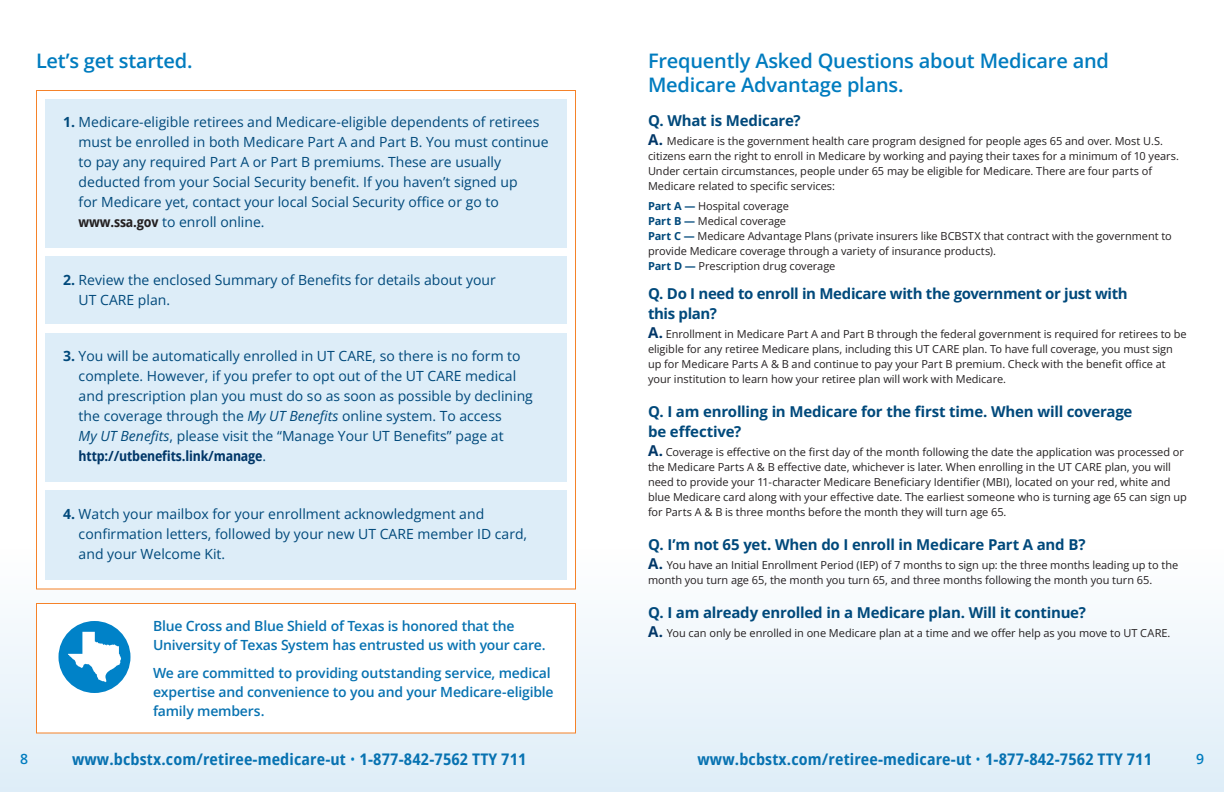
<style>
.page{position:relative;width:1224px;height:792px;background:#fff}
.page>*{position:absolute;margin:0;border:0;box-sizing:border-box;transform-origin:0 0}
.t1{font:600 20px/24px "Open Sans";letter-spacing:-.01em;color:#007cbf}
.t2{font:700 semi-condensed 16px "Open Sans";letter-spacing:.01em;color:#0772b1}
.t3{font:700 15px/20px "Open Sans";letter-spacing:-.015em;color:#00497b}
.t4{font:14px/20px "Open Sans";color:#00497b}
.t5{font:600 14px/19px "Open Sans";letter-spacing:-.015em;color:#0772b1}
.t6{font:600 14px "Open Sans";color:#007cbf}
.t7{font:11px/15px "Open Sans";letter-spacing:-.005em;color:#231f20}
.s1{font-weight:700}
.s2{font-weight:700;font-stretch:semi-condensed;color:#231f20}
.s3{font-style:italic}
.s4{font-weight:700;font-stretch:semi-condensed;color:#003667}
.s5{font-weight:700;font-size:15px;color:#003667}
.s6{font-weight:700;color:#00497b}
.s7{font-weight:300;color:#007cbf}
</style>
<div class="page">
<div style="left:0;top:549px;width:612px;height:243px;background:linear-gradient(to bottom,#fefefe,#deedf8)"></div>
<div style="left:612px;top:549px;width:612px;height:243px;background:linear-gradient(to bottom,#fefefe,#deedf8)"></div>
<div style="left:36px;top:90px;width:540px;height:500px;background:#fff;border:1px solid #f58229"></div>
<div style="left:36px;top:603px;width:540px;height:131px;background:#fff;border:1px solid #f58229"></div>
<div style="left:45px;top:99px;width:522px;height:149px;background:#ddedf8"></div>
<div style="left:45px;top:256px;width:522px;height:68px;background:#ddedf8"></div>
<div style="left:45px;top:490px;width:522px;height:90px;background:#ddedf8"></div>
<div style="left:45px;top:333px;width:522px;height:149px;background:#ddedf8"></div>
<div style="left:58px;top:621px;width:72px;height:72px;background:#0082c8;border-radius:50%"></div>
<svg style="left:68px;top:632px;width:53px;height:50px"></svg>
<h1 class="t1" style="left:36px;top:49px;width:158px">Let’s get started.</h1>
<p class="t4" style="left:79px;top:112px;width:472px;text-indent:-16px"><span class="s1">1.</span> Medicare-eligible retirees and Medicare-eligible dependents of retirees must be enrolled in both Medicare Part A and Part B. You must continue to pay any required Part A or Part B premiums. These are usually deducted from your Social Security benefit. If you haven’t signed up<br>for Medicare yet, contact your local Social Security office or go to <span class="s2">www.ssa.gov</span> to enroll online.</p>
<p class="t4" style="left:79px;top:269px;width:419px;text-indent:-16px"><span class="s1">2.</span> Review the enclosed Summary of Benefits for details about your<br>UT CARE plan.</p>
<p class="t4" style="left:79px;top:346px;width:456px;text-indent:-16px"><span class="s1">3.</span> You will be automatically enrolled in UT CARE, so there is no form to complete. However, if you prefer to opt out of the UT CARE medical and prescription plan you must do so as soon as possible by declining the coverage through the <span class="s3">My UT Benefits</span> online system. To access<br><span class="s3">My UT Benefits</span>, please visit the “Manage Your UT Benefits” page at <span class="s4">http://utbenefits.link/manage</span>.</p>
<p class="t4" style="left:79px;top:503px;width:450px;text-indent:-16px"><span class="s1">4.</span> Watch your mailbox for your enrollment acknowledgment and confirmation letters, followed by your new UT CARE member ID card, and your Welcome Kit.</p>
<p class="t5" style="left:153px;top:616px;width:394px">Blue Cross and Blue Shield of Texas is honored that the<br>University of Texas System has entrusted us with your care.</p>
<p class="t5" style="left:153px;top:663px;width:402px">We are committed to providing outstanding service, medical expertise and convenience to you and your Medicare-eligible family members.</p>
<h1 class="t1" style="left:648px;top:49px;width:463px">Frequently Asked Questions about Medicare and<br>Medicare Advantage plans.</h1>
<h3 class="t3" style="left:648px;top:110px;width:154px">Q. What is Medicare?</h3>
<p class="t7" style="left:648px;top:134px;width:533px"><span class="s5">A.</span> Medicare is the government health care program designed for people ages 65 and over. Most U.S. citizens earn the right to enroll in Medicare by working and paying their taxes for a minimum of 10 years.<br>Under certain circumstances, people under 65 may be eligible for Medicare. There are four parts of Medicare related to specific services:</p>
<p class="t7" style="left:648px;top:198px;width:525px"><span class="s6">Part A —</span> Hospital coverage<br><span class="s6">Part B —</span> Medical coverage<br><span class="s6">Part C —</span> Medicare Advantage Plans (private insurers like BCBSTX that contract with the government to provide Medicare coverage through a variety of insurance products).<br><span class="s6">Part D —</span> Prescription drug coverage</p>
<h3 class="t3" style="left:648px;top:283px;width:481px">Q. Do I need to enroll in Medicare with the government or just with this plan?</h3>
<p class="t7" style="left:648px;top:327px;width:540px"><span class="s5">A.</span> Enrollment in Medicare Part A and Part B through the federal government is required for retirees to be eligible for any retiree Medicare plans, including this UT CARE plan. To have full coverage, you must sign up for Medicare Parts A &amp; B and continue to pay your Part B premium. Check with the benefit office at your institution to learn how your retiree plan will work with Medicare.</p>
<h3 class="t3" style="left:648px;top:401px;width:486px">Q. I am enrolling in Medicare for the first time. When will coverage be effective?</h3>
<p class="t7" style="left:648px;top:445px;width:540px"><span class="s5">A.</span> Coverage is effective on the first day of the month following the date the application was processed or the Medicare Parts A &amp; B effective date, whichever is later. When enrolling in the UT CARE plan, you will need to provide your 11-character Medicare Beneficiary Identifier (MBI), located on your red, white and blue Medicare card along with your effective date. The earliest someone who is turning age 65 can sign up for Parts A &amp; B is three months before the month they will turn age 65.</p>
<h3 class="t3" style="left:648px;top:534px;width:439px">Q. I’m not 65 yet. When do I enroll in Medicare Part A and B?</h3>
<p class="t7" style="left:648px;top:558px;width:532px"><span class="s5">A.</span> You have an Initial Enrollment Period (IEP) of 7 months to sign up: the three months leading up to the month you turn age 65, the month you turn 65, and three months following the month you turn 65.</p>
<h3 class="t3" style="left:648px;top:602px;width:439px">Q. I am already enrolled in a Medicare plan. Will it continue?</h3>
<p class="t7" style="left:648px;top:626px;width:524px"><span class="s5">A.</span> You can only be enrolled in one Medicare plan at a time and we offer help as you move to UT CARE.</p>
<p class="t6" style="left:20px;top:750px;width:10px">8</p>
<h2 class="t2" style="left:72px;top:747px;width:456px">www.bcbstx.com/retiree-medicare-ut <span class="s7">•</span> 1-877-842-7562 TTY 711</h2>
<h2 class="t2" style="left:697px;top:747px;width:456px">www.bcbstx.com/retiree-medicare-ut <span class="s7">•</span> 1-877-842-7562 TTY 711</h2>
<p class="t6" style="left:1196px;top:750px;width:10px">9</p>
</div>
